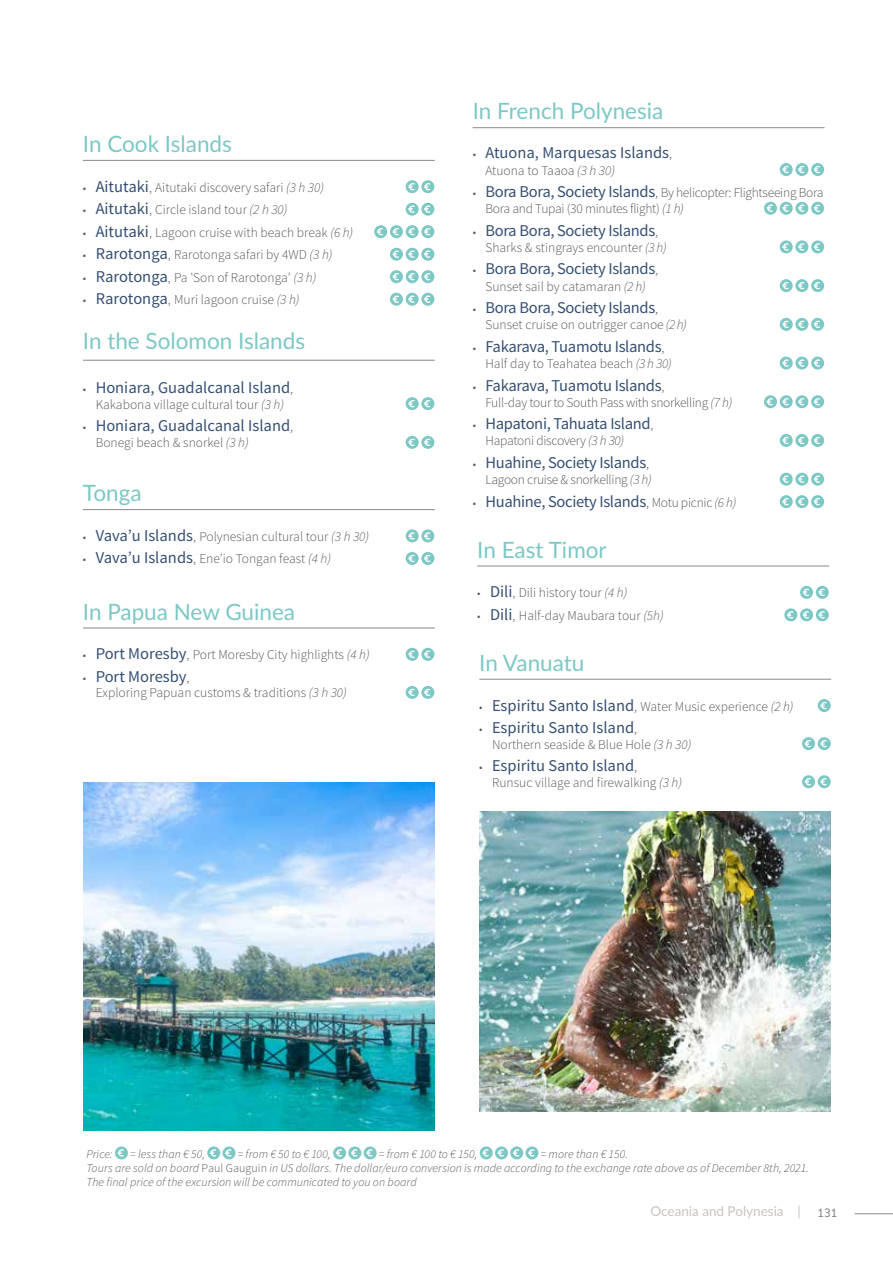
<style>
.page{position:relative;width:893px;height:1263px;background:#fff}
.page>*{position:absolute;margin:0;border:0;box-sizing:border-box;transform-origin:0 0}
.t1{font:22.5px "Lato";color:#7cc8c5}
.t2{font:16.5px "Source Sans Pro";letter-spacing:-.02em;color:#354f74}
.t3{font:16.5px "Source Sans Pro";color:#354f74}
.t4{font:300 13.5px "Source Sans Pro";color:#575756}
.t5{font:300 13.5px/16.2px "Source Sans Pro";letter-spacing:-.02em;color:#575756}
.t6{font:13.5px "Lato";color:#c9c3be}
.t7{font:italic 300 12px/14.2px "Source Sans Pro";letter-spacing:.005em;color:#575756}
.s1{font-size:12px}
.s2{font-weight:400;font-size:16.5px;color:#354f74}
.s3{font-style:italic}
.s4{font-weight:300;font-size:12px;color:#575756}
.s5{font-weight:300;font-size:13.5px;color:#575756}
.s6{font-weight:300;font-style:italic;font-size:13.5px;color:#575756}
.s7{font-style:normal}
.s8{font-family:"Conduit ITC Std";color:#86888c}
</style>
<div class="page">
<hr style="left:855px;top:1213px;width:38px;height:1px;background:#86888c">
<hr style="left:479px;top:679px;width:352px;height:1px;background:#86888c">
<hr style="left:83px;top:628px;width:352px;height:1px;background:#86888c">
<svg style="left:406px;top:648px;width:28px;height:13px"></svg>
<svg style="left:406px;top:686px;width:28px;height:13px"></svg>
<hr style="left:473px;top:127px;width:351px;height:1px;background:#86888c">
<svg style="left:780px;top:163px;width:44px;height:13px"></svg>
<svg style="left:764px;top:202px;width:60px;height:13px"></svg>
<svg style="left:780px;top:240px;width:44px;height:13px"></svg>
<svg style="left:780px;top:279px;width:44px;height:13px"></svg>
<svg style="left:780px;top:318px;width:44px;height:13px"></svg>
<svg style="left:780px;top:357px;width:44px;height:13px"></svg>
<svg style="left:764px;top:395px;width:60px;height:13px"></svg>
<svg style="left:780px;top:434px;width:44px;height:13px"></svg>
<svg style="left:780px;top:473px;width:44px;height:13px"></svg>
<svg style="left:780px;top:495px;width:44px;height:13px"></svg>
<hr style="left:83px;top:360px;width:352px;height:1px;background:#86888c">
<svg style="left:406px;top:397px;width:28px;height:13px"></svg>
<svg style="left:406px;top:436px;width:28px;height:13px"></svg>
<hr style="left:477px;top:566px;width:352px;height:1px;background:#86888c">
<svg style="left:800px;top:586px;width:29px;height:13px"></svg>
<svg style="left:784px;top:608px;width:45px;height:13px"></svg>
<hr style="left:83px;top:509px;width:352px;height:1px;background:#86888c">
<svg style="left:406px;top:529px;width:28px;height:13px"></svg>
<svg style="left:406px;top:552px;width:28px;height:13px"></svg>
<hr style="left:83px;top:160px;width:352px;height:1px;background:#86888c">
<svg style="left:406px;top:180px;width:28px;height:13px"></svg>
<svg style="left:406px;top:203px;width:28px;height:13px"></svg>
<svg style="left:374px;top:225px;width:60px;height:13px"></svg>
<svg style="left:390px;top:248px;width:44px;height:13px"></svg>
<svg style="left:390px;top:270px;width:44px;height:13px"></svg>
<svg style="left:390px;top:293px;width:44px;height:13px"></svg>
<svg style="left:818px;top:699px;width:13px;height:13px"></svg>
<svg style="left:802px;top:737px;width:29px;height:13px"></svg>
<svg style="left:802px;top:775px;width:29px;height:13px"></svg>
<img style="left:479px;top:811px;width:351px;height:300px">
<svg style="left:115px;top:1146px;width:13px;height:13px"></svg>
<svg style="left:207px;top:1146px;width:29px;height:13px"></svg>
<svg style="left:333px;top:1146px;width:44px;height:13px"></svg>
<svg style="left:480px;top:1146px;width:58px;height:13px"></svg>
<img style="left:83px;top:783px;width:351px;height:348px">
<h1 class="t1" style="left:83px;top:128px;width:151px">In Cook Islands</h1>
<p class="t4" style="left:83px;top:179px;width:243px"><span class="s1">•</span> <span class="s2">Aitutaki</span>, Aitutaki discovery safari <span class="s3">(3 h 30)</span></p>
<p class="t4" style="left:83px;top:201px;width:206px"><span class="s1">•</span> <span class="s2">Aitutaki</span>, Circle island tour <span class="s3">(2 h 30)</span></p>
<p class="t4" style="left:83px;top:224px;width:272px"><span class="s1">•</span> <span class="s2">Aitutaki</span>, Lagoon cruise with beach break <span class="s3">(6 h)</span></p>
<p class="t4" style="left:83px;top:246px;width:251px"><span class="s1">•</span> <span class="s2">Rarotonga</span>, Rarotonga safari by 4WD <span class="s3">(3 h)</span></p>
<p class="t4" style="left:83px;top:269px;width:235px"><span class="s1">•</span> <span class="s2">Rarotonga</span>, Pa 'Son of Rarotonga' <span class="s3">(3 h)</span></p>
<p class="t4" style="left:83px;top:291px;width:218px"><span class="s1">•</span> <span class="s2">Rarotonga</span>, Muri lagoon cruise <span class="s3">(3 h)</span></p>
<h1 class="t1" style="left:83px;top:324px;width:224px">In the Solomon Islands</h1>
<p class="t3" style="left:83px;top:377px;width:212px"><span class="s4">•</span> Honiara, Guadalcanal Island<span class="s5">,</span></p>
<p class="t4" style="left:96px;top:396px;width:190px">Kakabona village cultural tour <span class="s3">(3 h)</span></p>
<p class="t3" style="left:83px;top:415px;width:212px"><span class="s4">•</span> Honiara, Guadalcanal Island<span class="s5">,</span></p>
<p class="t4" style="left:96px;top:435px;width:155px">Bonegi beach &amp; snorkel <span class="s3">(3 h)</span></p>
<h1 class="t1" style="left:83px;top:477px;width:60px">Tonga</h1>
<p class="t4" style="left:83px;top:528px;width:288px"><span class="s1">•</span> <span class="s2">Vava’u Islands</span>, Polynesian cultural tour <span class="s3">(3 h 30)</span></p>
<p class="t4" style="left:83px;top:551px;width:250px"><span class="s1">•</span> <span class="s2">Vava’u Islands</span>, Ene’io Tongan feast <span class="s3">(4 h)</span></p>
<h1 class="t1" style="left:83px;top:595px;width:214px">In Papua New Guinea</h1>
<p class="t4" style="left:83px;top:647px;width:288px"><span class="s1">•</span> <span class="s2">Port Moresby</span>, Port Moresby City highlights <span class="s3">(4 h)</span></p>
<p class="t3" style="left:83px;top:666px;width:108px"><span class="s4">•</span> Port Moresby<span class="s5">,</span></p>
<p class="t4" style="left:96px;top:685px;width:253px">Exploring Papuan customs &amp; traditions <span class="s3">(3 h 30)</span></p>
<h1 class="t1" style="left:473px;top:95px;width:192px">In French Polynesia</h1>
<p class="t3" style="left:473px;top:143px;width:201px"><span class="s4">•</span> Atuona, Marquesas Islands<span class="s5">,</span></p>
<p class="t4" style="left:485px;top:162px;width:131px">Atuona to Taaoa <span class="s3">(3 h 30)</span></p>
<p class="t5" style="left:485px;top:185px;width:340px;text-indent:-13px"><span class="s1">•</span> <span class="s2">Bora Bora, Society Islands</span>, By helicopter: Flightseeing Bora<br>Bora and Tupai (30 minutes flight) <span class="s3">(1 h)</span></p>
<p class="t2" style="left:473px;top:220px;width:187px"><span class="s4">•</span> Bora Bora, Society Islands<span class="s5">,</span></p>
<p class="t4" style="left:485px;top:239px;width:183px">Sharks &amp; stingrays encounter <span class="s3">(3 h)</span></p>
<p class="t2" style="left:473px;top:259px;width:187px"><span class="s4">•</span> Bora Bora, Society Islands<span class="s5">,</span></p>
<p class="t4" style="left:485px;top:278px;width:162px">Sunset sail by catamaran <span class="s3">(2 h)</span></p>
<p class="t2" style="left:473px;top:297px;width:187px"><span class="s4">•</span> Bora Bora, Society Islands<span class="s5">,</span></p>
<p class="t4" style="left:485px;top:317px;width:203px">Sunset cruise on outrigger canoe <span class="s3">(2 h)</span></p>
<p class="t2" style="left:473px;top:336px;width:193px"><span class="s4">•</span> Fakarava, Tuamotu Islands<span class="s5">,</span></p>
<p class="t4" style="left:485px;top:355px;width:188px">Half day to Teahatea beach <span class="s3">(3 h 30)</span></p>
<p class="t2" style="left:473px;top:375px;width:193px"><span class="s4">•</span> Fakarava, Tuamotu Islands<span class="s5">,</span></p>
<p class="t5" style="left:485px;top:394px;width:248px">Full-day tour to South Pass with snorkelling <span class="s3">(7 h)</span></p>
<p class="t2" style="left:473px;top:414px;width:182px"><span class="s4">•</span> Hapatoni, Tahuata Island<span class="s5">,</span></p>
<p class="t5" style="left:485px;top:433px;width:140px">Hapatoni discovery <span class="s3">(3 h 30)</span></p>
<p class="t2" style="left:473px;top:452px;width:178px"><span class="s4">•</span> Huahine, Society Islands<span class="s5">,</span></p>
<p class="t5" style="left:485px;top:472px;width:168px">Lagoon cruise &amp; snorkelling <span class="s3">(3 h)</span></p>
<p class="t2" style="left:473px;top:491px;width:265px"><span class="s4">•</span> Huahine, Society Islands<span class="s5">, Motu picnic</span> <span class="s6">(6 h)</span></p>
<h1 class="t1" style="left:477px;top:533px;width:131px">In East Timor</h1>
<p class="t4" style="left:477px;top:585px;width:152px"><span class="s1">•</span> <span class="s2">Dili</span>, Dili history tour <span class="s3">(4 h)</span></p>
<p class="t4" style="left:477px;top:607px;width:188px"><span class="s1">•</span> <span class="s2">Dili</span>, Half-day Maubara tour <span class="s3">(5h)</span></p>
<h1 class="t1" style="left:479px;top:647px;width:107px">In Vanuatu</h1>
<p class="t4" style="left:479px;top:698px;width:316px"><span class="s1">•</span> <span class="s2">Espiritu Santo Island</span>, Water Music experience <span class="s3">(2 h)</span></p>
<p class="t3" style="left:479px;top:717px;width:159px"><span class="s4">•</span> Espiritu Santo Island<span class="s5">,</span></p>
<p class="t4" style="left:492px;top:736px;width:201px">Northern seaside &amp; Blue Hole <span class="s3">(3 h 30)</span></p>
<p class="t3" style="left:479px;top:755px;width:159px"><span class="s4">•</span> Espiritu Santo Island<span class="s5">,</span></p>
<p class="t4" style="left:492px;top:774px;width:191px">Runsuc village and firewalking <span class="s3">(3 h)</span></p>
<p class="t7" style="left:86px;top:1147px;width:28px">Price:</p>
<p class="t7" style="left:130px;top:1147px;width:76px">= less than € 50,</p>
<p class="t7" style="left:238px;top:1147px;width:95px">= from € 50 to € 100,</p>
<p class="t7" style="left:379px;top:1147px;width:100px">= from € 100 to € 150,</p>
<p class="t7" style="left:86px;top:1147px;width:724px;text-indent:454px">= more than € 150.<br>Tours are sold on board <span class="s7">Paul Gauguin</span> in US dollars. The dollar/euro conversion is made according to the exchange rate above as of December 8th, 2021.<br>The final price of the excursion will be communicated to you on board</p>
<p class="t6" style="left:651px;top:1202px;width:189px">Oceania and Polynesia | <span class="s8">131</span></p>
</div>
